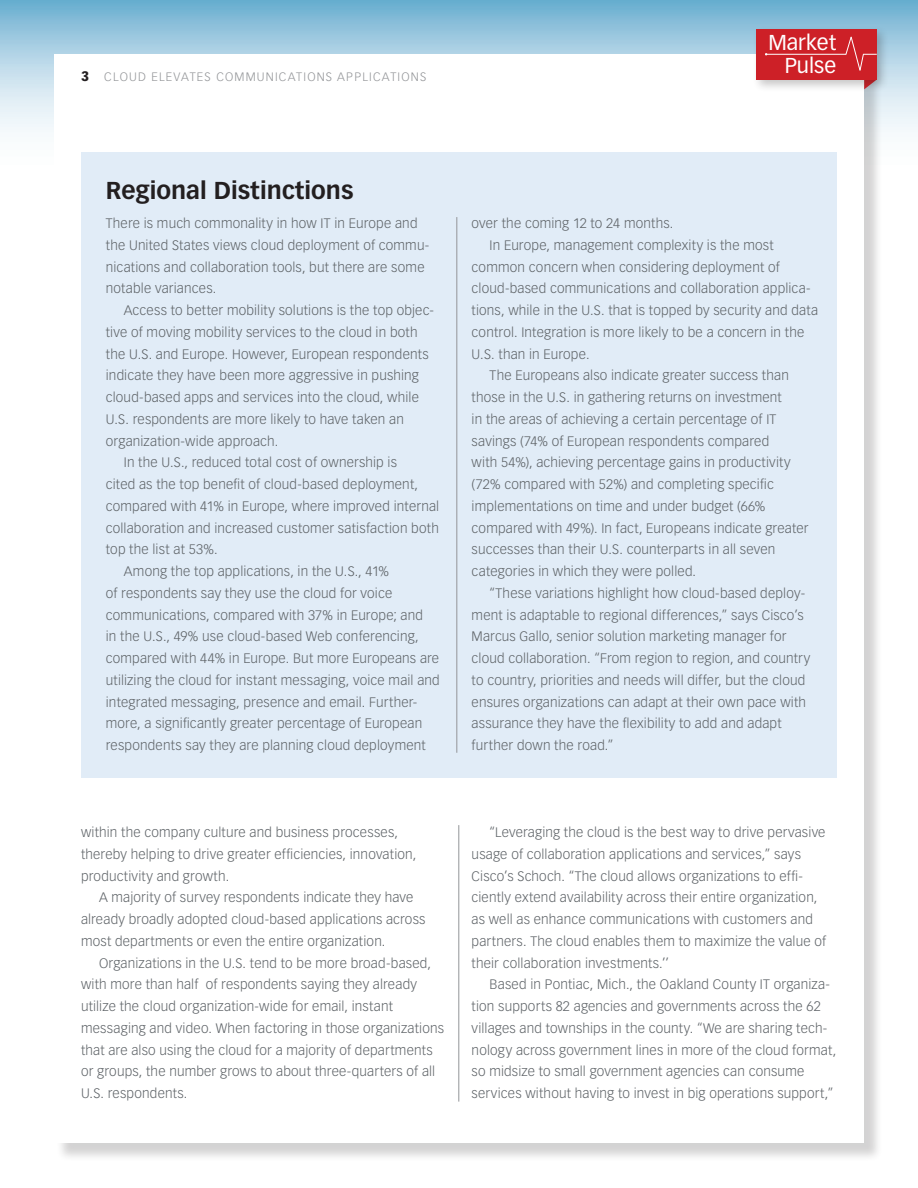
<style>
.page{position:relative;width:918px;height:1188px;background:#fff}
.page>*{position:absolute;margin:0;border:0;box-sizing:border-box;transform-origin:0 0}
.t1{font:700 24px "Vectora LH";color:#231f20}
.t2{font:21.15px "Vectora LH";color:#fff}
.t3{font:300 13.5px/21.8px "Vectora LH";letter-spacing:.015em;color:#5d6266}
.t4{font:300 12px "Vectora LH";letter-spacing:.1em;color:#939598}
.s1{font-weight:900;font-size:13.5px;color:#231f20}
</style>
<div class="page">
<svg style="left:0;top:0;width:918px;height:132px"></svg>
<div style="left:56px;top:56px;width:827px;height:1106px;background:#231f20;opacity:.2"></div>
<div style="left:54px;top:54px;width:810px;height:1089px;background:#fff"></div>
<div style="left:81px;top:152px;width:756px;height:626px;background:#e1ecf7"></div>
<div style="left:753px;top:26px;width:136px;height:67px;background:#231f20;opacity:.25"></div>
<div style="left:756px;top:29px;width:121px;height:51px;background:#cd2027"></div>
<hr style="left:766px;top:54px;width:80px;height:1px;background:#fff">
<svg style="left:845px;top:36px;width:32px;height:35px"></svg>
<hr style="left:457px;top:217px;width:1px;height:536px;background:#939598">
<hr style="left:459px;top:825px;width:1px;height:277px;background:#939598">
<p class="t4" style="left:81px;top:70px;width:347px"><span class="s1">3</span> CLOUD ELEVATES COMMUNICATIONS APPLICATIONS</p>
<p class="t2" style="left:768px;top:30px;width:69px">Market</p>
<p class="t2" style="left:785px;top:53px;width:53px">Pulse</p>
<p class="t1" style="left:106px;top:176px;width:249px">Regional Distinctions</p>
<p class="t3" style="left:106px;top:213px;width:325px">There is much commonality in how IT in Europe and the United States views cloud deployment of commu&shy;nications and collaboration tools, but there are some notable variances.</p>
<p class="t3" style="left:106px;top:300px;width:330px;text-indent:18px">Access to better mobility solutions is the top objec&shy;tive of moving mobility services to the cloud in both the U.S. and Europe. However, European respondents indicate they have been more aggressive in pushing cloud-based apps and services into the cloud, while U.S. respondents are more likely to have taken an organization-wide approach.</p>
<p class="t3" style="left:106px;top:452px;width:335px;text-indent:18px">In the U.S., reduced total cost of ownership is<br>cited as the top benefit of cloud-based deployment, compared with 41% in Europe, where improved internal collaboration and increased customer satisfaction both top the list at 53%.</p>
<p class="t3" style="left:106px;top:561px;width:335px;text-indent:18px">Among the top applications, in the U.S., 41%<br>of respondents say they use the cloud for voice communications, compared with 37% in Europe; and<br>in the U.S., 49% use cloud-based Web conferencing, compared with 44% in Europe. But more Europeans are utilizing the cloud for instant messaging, voice mail and integrated messaging, presence and email. Further&shy;more, a significantly greater percentage of European respondents say they are planning cloud deployment</p>
<p class="t3" style="left:472px;top:213px;width:203px">over the coming 12 to 24 months.</p>
<p class="t3" style="left:472px;top:234px;width:348px;text-indent:18px">In Europe, management complexity is the most common concern when considering deployment of cloud-based communications and collaboration applica&shy;tions, while in the U.S. that is topped by security and data control. Integration is more likely to be a concern in the U.S. than in Europe.</p>
<p class="t3" style="left:472px;top:365px;width:339px;text-indent:18px">The Europeans also indicate greater success than those in the U.S. in gathering returns on investment<br>in the areas of achieving a certain percentage of IT savings (74% of European respondents compared<br>with 54%), achieving percentage gains in productivity (72% compared with 52%) and completing specific implementations on time and under budget (66% compared with 49%). In fact, Europeans indicate greater successes than their U.S. counterparts in all seven categories in which they were polled.</p>
<p class="t3" style="left:472px;top:582px;width:340px;text-indent:18px">“These variations highlight how cloud-based deploy&shy;ment is adaptable to regional differences,” says Cisco’s Marcus Gallo, senior solution marketing manager for cloud collaboration. “From region to region, and country to country, priorities and needs will differ, but the cloud ensures organizations can adapt at their own pace with assurance they have the flexibility to add and adapt further down the road.”</p>
<p class="t3" style="left:81px;top:822px;width:337px">within the company culture and business processes, thereby helping to drive greater efficiencies, innovation, productivity and growth.</p>
<p class="t3" style="left:81px;top:887px;width:346px;text-indent:18px">A majority of survey respondents indicate they have already broadly adopted cloud-based applications across most departments or even the entire organization.</p>
<p class="t3" style="left:81px;top:952px;width:365px;text-indent:18px">Organizations in the U.S. tend to be more broad-based, with more than half of respondents saying they already utilize the cloud organization-wide for email, instant messaging and video. When factoring in those organizations that are also using the cloud for a majority of departments or groups, the number grows to about three-quarters of all U.S. respondents.</p>
<p class="t3" style="left:472px;top:822px;width:356px;text-indent:18px">“Leveraging the cloud is the best way to drive pervasive usage of collaboration applications and services,” says Cisco’s Schoch. “The cloud allows organizations to effi&shy;ciently extend availability across their entire organization, as well as enhance communications with customers and partners. The cloud enables them to maximize the value of their collaboration investments.’’</p>
<p class="t3" style="left:472px;top:974px;width:366px;text-indent:18px">Based in Pontiac, Mich., the Oakland County IT organiza&shy;tion supports 82 agencies and governments across the 62 villages and townships in the county. “We are sharing tech&shy;nology across government lines in more of the cloud format, so midsize to small government agencies can consume services without having to invest in big operations support,”</p>
</div>
